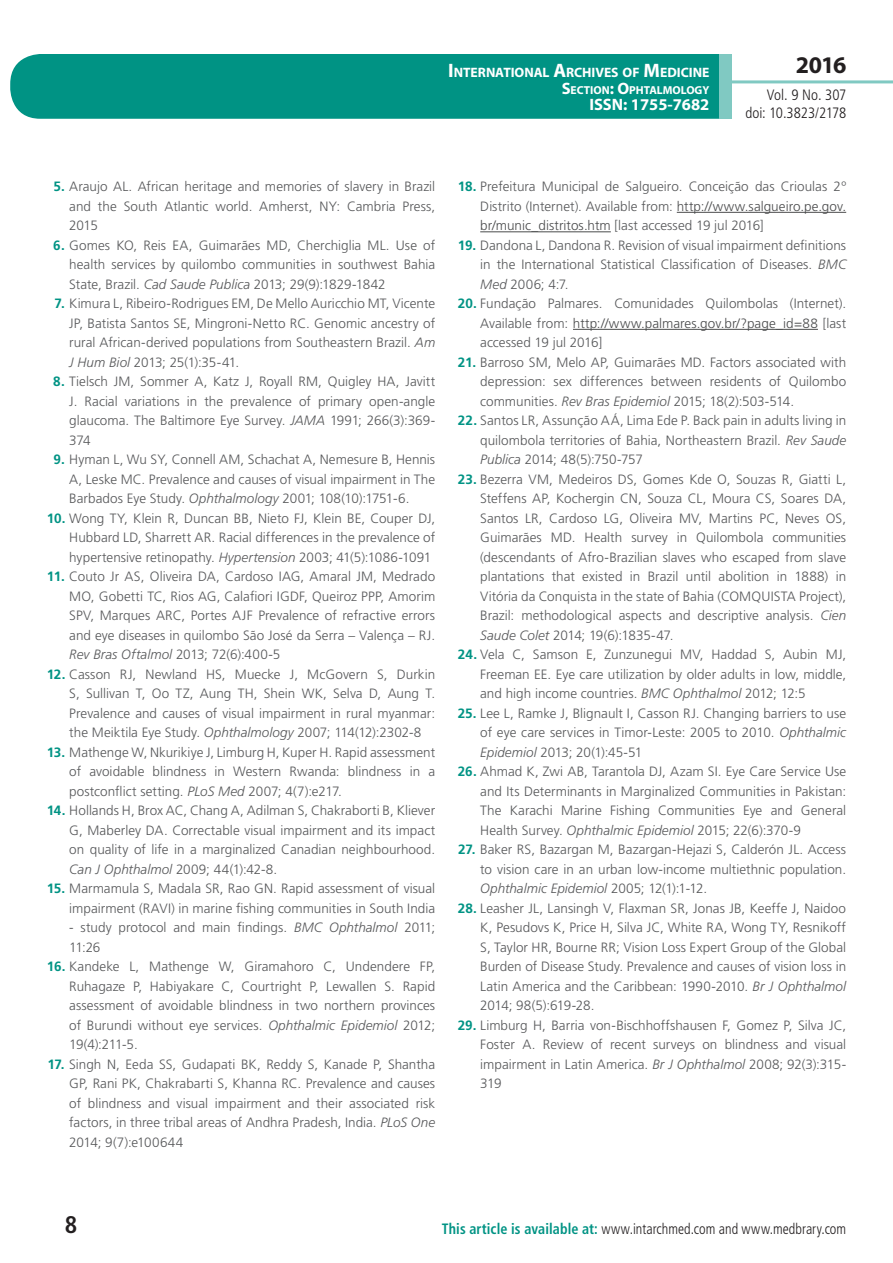
<style>
.page{position:relative;width:893px;height:1263px;background:#fff}
.page>*{position:absolute;margin:0;border:0;box-sizing:border-box;transform-origin:0 0}
.t1{font:700 24px "Myriad Pro";color:#231f20}
.t2{font:700 condensed 24px "Frutiger LT Std";color:#231f20}
.t3{font:700 16.5px "Myriad Pro";color:#fff}
.t4{font:300 condensed 15px "Frutiger LT Std";color:#231f20;scale:.94 1}
.t5{font:300 condensed 15px/18px "Frutiger LT Std";color:#231f20;text-align:right}
.t6{font:700 13.65px "Myriad Pro";letter-spacing:-.005em;color:#fff}
.t7{font:300 13.5px/19.5px "Frutiger LT Std";color:#57585a;text-align:justify}
.t8{font:700 11.55px "Myriad Pro";color:#fff}
.s1{font-size:19.5px}
.s2{font-size:16.5px}
.s3{font-weight:700;color:#009384}
.s4{font-style:italic}
.s5{color:#4b4c4d}
</style>
<div class="page">
<div style="left:10px;top:54px;width:775px;height:65px;background:#009384;border-radius:30px"></div>
<div style="left:732px;top:0;width:161px;height:157px;background:#fff"></div>
<hr style="left:730px;top:80px;width:163px;height:3px;background:#80c9c2">
<div style="left:719px;top:54px;width:13px;height:65px;background:#80c9c2"></div>
<hr style="left:677px;top:212px;width:169px;height:1px;background:#4b4c4d">
<hr style="left:480px;top:231px;width:131px;height:1px;background:#4b4c4d">
<hr style="left:573px;top:329px;width:245px;height:1px;background:#4b4c4d">
<p class="t6" style="left:448px;top:64px;width:263px"><span class="s1">I</span>NTERNATIONAL <span class="s1">A</span>RCHIVES OF <span class="s1">M</span>EDICINE</p>
<p class="t8" style="left:562px;top:82px;width:149px"><span class="s2">S</span>ECTION<span class="s2">: O</span>PHTALMOLOGY</p>
<p class="t3" style="left:589px;top:94px;width:122px">ISSN: 1755-7682</p>
<h1 class="t1" style="left:796px;top:49px;width:52px">2016</h1>
<p class="t5" style="left:745px;top:86px;width:103px">Vol. 9 No. 307 doi: 10.3823/2178</p>
<p class="t7" style="left:69px;top:177px;width:367px;text-indent:-16px"><span class="s3">5.</span> Araujo AL. African heritage and memories of slavery in Brazil and the South Atlantic world. Amherst, NY: Cambria Press, 2015</p>
<p class="t7" style="left:69px;top:236px;width:367px;text-indent:-16px"><span class="s3">6.</span> Gomes KO, Reis EA, Guimarães MD, Cherchiglia ML. Use of health services by quilombo communities in southwest Bahia State, Brazil. <span class="s4">Cad Saude Publica</span> 2013; 29(9):1829-1842</p>
<p class="t7" style="left:69px;top:294px;width:367px;text-indent:-15px"><span class="s3">7.</span> Kimura L, Ribeiro-Rodrigues EM, De Mello Auricchio MT, Vicente JP, Batista Santos SE, Mingroni-Netto RC. Genomic ancestry of rural African-derived populations from Southeastern Brazil. <span class="s4">Am J Hum Biol</span> 2013; 25(1):35-41.</p>
<p class="t7" style="left:69px;top:372px;width:367px;text-indent:-16px"><span class="s3">8.</span> Tielsch JM, Sommer A, Katz J, Royall RM, Quigley HA, Javitt J. Racial variations in the prevalence of primary open-angle glaucoma. The Baltimore Eye Survey. <span class="s4">JAMA</span> 1991; 266(3):369- 374</p>
<p class="t7" style="left:69px;top:450px;width:367px;text-indent:-16px"><span class="s3">9.</span> Hyman L, Wu SY, Connell AM, Schachat A, Nemesure B, Hennis A, Leske MC. Prevalence and causes of visual impairment in The Barbados Eye Study. <span class="s4">Ophthalmology</span> 2001; 108(10):1751-6.</p>
<p class="t7" style="left:69px;top:509px;width:367px;text-indent:-23px"><span class="s3">10.</span> Wong TY, Klein R, Duncan BB, Nieto FJ, Klein BE, Couper DJ, Hubbard LD, Sharrett AR. Racial differences in the prevalence of hypertensive retinopathy. <span class="s4">Hypertension</span> 2003; 41(5):1086-1091</p>
<p class="t7" style="left:69px;top:567px;width:367px;text-indent:-22px"><span class="s3">11.</span> Couto Jr AS, Oliveira DA, Cardoso IAG, Amaral JM, Medrado MO, Gobetti TC, Rios AG, Calafiori IGDF, Queiroz PPP, Amorim SPV, Marques ARC, Portes AJF Prevalence of refractive errors and eye diseases in quilombo São José da Serra – Valença – RJ.<br><span class="s4">Rev Bras Oftalmol</span> 2013; 72(6):400-5</p>
<p class="t7" style="left:69px;top:665px;width:367px;text-indent:-23px"><span class="s3">12.</span> Casson RJ, Newland HS, Muecke J, McGovern S, Durkin S, Sullivan T, Oo TZ, Aung TH, Shein WK, Selva D, Aung T.<br>Prevalence and causes of visual impairment in rural myanmar: the Meiktila Eye Study. <span class="s4">Ophthalmology</span> 2007; 114(12):2302-8</p>
<p class="t7" style="left:69px;top:743px;width:367px;text-indent:-22px"><span class="s3">13.</span> Mathenge W, Nkurikiye J, Limburg H, Kuper H. Rapid assessment of avoidable blindness in Western Rwanda: blindness in a postconflict setting. <span class="s4">PLoS Med</span> 2007; 4(7):e217.</p>
<p class="t7" style="left:69px;top:801px;width:367px;text-indent:-23px"><span class="s3">14.</span> Hollands H, Brox AC, Chang A, Adilman S, Chakraborti B, Kliever G, Maberley DA. Correctable visual impairment and its impact on quality of life in a marginalized Canadian neighbourhood.<br><span class="s4">Can J Ophthalmol</span> 2009; 44(1):42-8.</p>
<p class="t7" style="left:47px;top:879px;width:390px;text-align:right"><span class="s3">15.</span> Marmamula S, Madala SR, Rao GN. Rapid assessment of visual impairment (RAVI) in marine fishing communities in South India</p>
<p class="t7" style="left:69px;top:918px;width:367px">- study protocol and main findings. <span class="s4">BMC Ophthalmol</span> 2011;<br>11:26</p>
<p class="t7" style="left:69px;top:957px;width:367px;text-indent:-23px"><span class="s3">16.</span> Kandeke L, Mathenge W, Giramahoro C, Undendere FP, Ruhagaze P, Habiyakare C, Courtright P, Lewallen S. Rapid assessment of avoidable blindness in two northern provinces of Burundi without eye services. <span class="s4">Ophthalmic Epidemiol</span> 2012; 19(4):211-5.</p>
<p class="t7" style="left:69px;top:1054px;width:367px;text-indent:-22px"><span class="s3">17.</span> Singh N, Eeda SS, Gudapati BK, Reddy S, Kanade P, Shantha GP, Rani PK, Chakrabarti S, Khanna RC. Prevalence and causes of blindness and visual impairment and their associated risk factors, in three tribal areas of Andhra Pradesh, India. <span class="s4">PLoS One </span>2014; 9(7):e100644</p>
<p class="t7" style="left:480px;top:177px;width:367px;text-indent:-23px"><span class="s3">18.</span> Prefeitura Municipal de Salgueiro. Conceição das Crioulas 2º Distrito (Internet). Available from: <span class="s5">http://www.salgueiro.pe.gov. br/munic_distritos.htm</span> [last accessed 19 jul 2016]</p>
<p class="t7" style="left:480px;top:236px;width:367px;text-indent:-22px"><span class="s3">19.</span> Dandona L, Dandona R. Revision of visual impairment definitions in the International Statistical Classification of Diseases. <span class="s4">BMC Med</span> 2006; 4:7.</p>
<p class="t7" style="left:480px;top:294px;width:367px;text-indent:-23px"><span class="s3">20.</span> Fundação Palmares. Comunidades Quilombolas (Internet).<br>Available from: <span class="s5">http://www.palmares.gov.br/?page_id=88</span> [last accessed 19 jul 2016]</p>
<p class="t7" style="left:480px;top:353px;width:367px;text-indent:-23px"><span class="s3">21.</span> Barroso SM, Melo AP, Guimarães MD. Factors associated with depression: sex differences between residents of Quilombo communities. <span class="s4">Rev Bras Epidemiol</span> 2015; 18(2):503-514.</p>
<p class="t7" style="left:480px;top:411px;width:367px;text-indent:-23px"><span class="s3">22.</span> Santos LR, Assunção AÁ, Lima Ede P. Back pain in adults living in quilombola territories of Bahia, Northeastern Brazil. <span class="s4">Rev Saude Publica</span> 2014; 48(5):750-757</p>
<p class="t7" style="left:480px;top:470px;width:367px;text-indent:-22px"><span class="s3">23.</span> Bezerra VM, Medeiros DS, Gomes Kde O, Souzas R, Giatti L, Steffens AP, Kochergin CN, Souza CL, Moura CS, Soares DA, Santos LR, Cardoso LG, Oliveira MV, Martins PC, Neves OS, Guimarães MD. Health survey in Quilombola communities (descendants of Afro-Brazilian slaves who escaped from slave plantations that existed in Brazil until abolition in 1888) in Vitória da Conquista in the state of Bahia (COMQUISTA Project), Brazil: methodological aspects and descriptive analysis. <span class="s4">Cien Saude Colet</span> 2014; 19(6):1835-47.</p>
<p class="t7" style="left:480px;top:645px;width:367px;text-indent:-22px"><span class="s3">24.</span> Vela C, Samson E, Zunzunegui MV, Haddad S, Aubin MJ, Freeman EE. Eye care utilization by older adults in low, middle, and high income countries. <span class="s4">BMC Ophthalmol</span> 2012; 12:5</p>
<p class="t7" style="left:480px;top:704px;width:367px;text-indent:-23px"><span class="s3">25.</span> Lee L, Ramke J, Blignault I, Casson RJ. Changing barriers to use of eye care services in Timor-Leste: 2005 to 2010. <span class="s4">Ophthalmic Epidemiol</span> 2013; 20(1):45-51</p>
<p class="t7" style="left:480px;top:762px;width:367px;text-indent:-23px"><span class="s3">26.</span> Ahmad K, Zwi AB, Tarantola DJ, Azam SI. Eye Care Service Use and Its Determinants in Marginalized Communities in Pakistan:<br>The Karachi Marine Fishing Communities Eye and General Health Survey. <span class="s4">Ophthalmic Epidemiol</span> 2015; 22(6):370-9</p>
<p class="t7" style="left:480px;top:840px;width:367px;text-indent:-22px"><span class="s3">27.</span> Baker RS, Bazargan M, Bazargan-Hejazi S, Calderón JL. Access to vision care in an urban low-income multiethnic population.<br><span class="s4">Ophthalmic Epidemiol</span> 2005; 12(1):1-12.</p>
<p class="t7" style="left:480px;top:899px;width:367px;text-indent:-23px"><span class="s3">28.</span> Leasher JL, Lansingh V, Flaxman SR, Jonas JB, Keeffe J, Naidoo K, Pesudovs K, Price H, Silva JC, White RA, Wong TY, Resnikoff S, Taylor HR, Bourne RR; Vision Loss Expert Group of the Global Burden of Disease Study. Prevalence and causes of vision loss in Latin America and the Caribbean: 1990-2010. <span class="s4">Br J Ophthalmol </span>2014; 98(5):619-28.</p>
<p class="t7" style="left:480px;top:1015px;width:367px;text-indent:-22px"><span class="s3">29.</span> Limburg H, Barria von-Bischhoffshausen F, Gomez P, Silva JC, Foster A. Review of recent surveys on blindness and visual impairment in Latin America. <span class="s4">Br J Ophthalmol</span> 2008; 92(3):315- 319</p>
<h1 class="t2" style="left:65px;top:1210px;width:14px">8</h1>
<p class="t4" style="left:442px;top:1220px;width:432px"><span class="s3">This article is available at:</span> www.intarchmed.com and www.medbrary.com</p>
</div>
